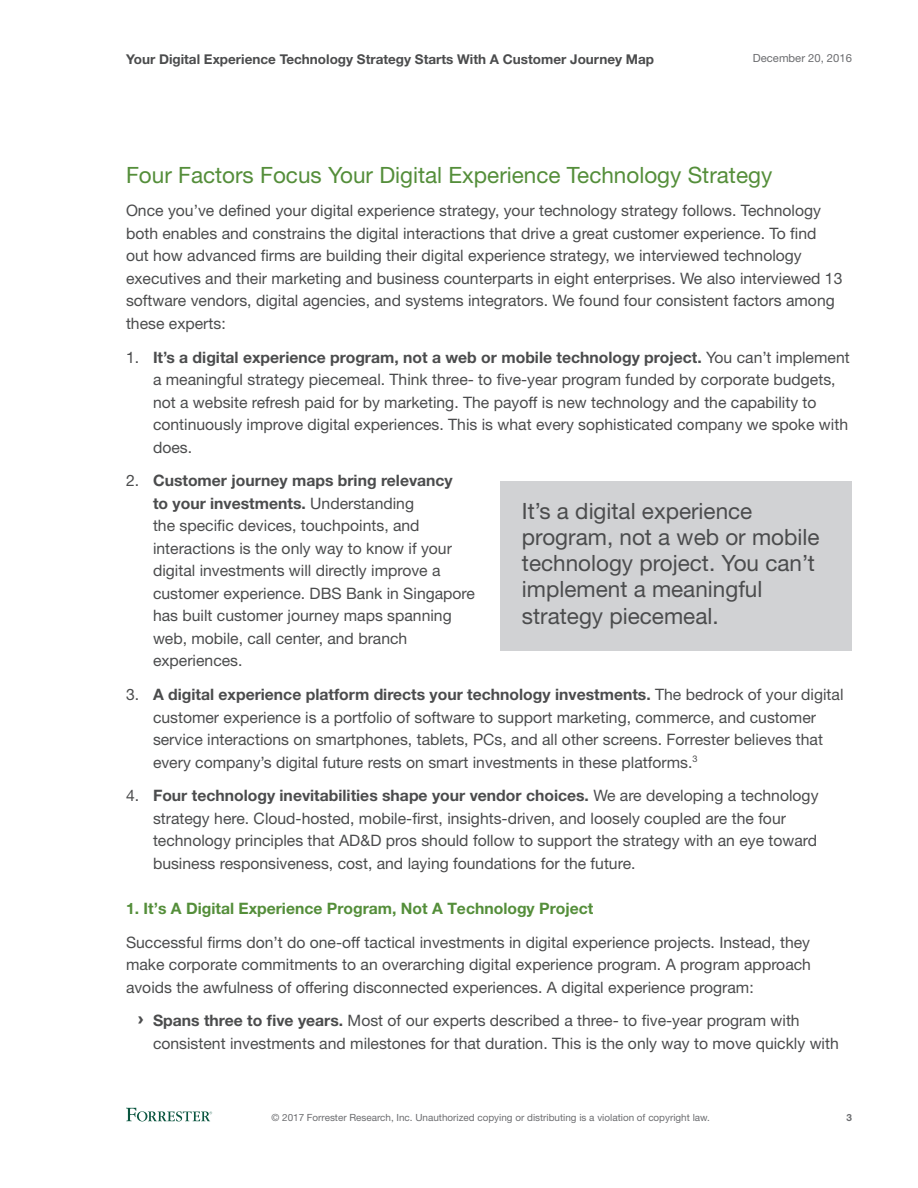
<style>
.page{position:relative;width:918px;height:1188px;background:#fff}
.page>*{position:absolute;margin:0;border:0;box-sizing:border-box;transform-origin:0 0}
.Pull_Quote_with_corr{font:22.5px/26.2px "Helvetica Neue LT Std";color:#4b4c4d}
.Heading_1{font:22.5px "Helvetica Neue LT Std";color:#548e3a}
.t1{font:15.75px/22.5px "Helvetica Neue LT Std";color:#4b4c4d}
.Heading_2{font:700 15.75px "Helvetica Neue LT Std";color:#548e3a}
.t2{font:700 13.5px "Helvetica Neue LT Std";color:#4b4c4d}
.t3{font:11.25px "Helvetica Neue LT Std";color:#6c6d70}
.t4{font:9.9px "Helvetica Neue LT Std";color:#6c6d70}
.t5{font:700 9.9px "Helvetica Neue LT Std";color:#6c6d70}
.s1{font-weight:700}
.s2{font-family:"Arial";font-weight:900}
</style>
<div class="page">
<svg style="left:126px;top:1108px;width:86px;height:13px"></svg>
<div style="left:500px;top:482px;width:352px;height:169px;background:#d1d2d4"></div>
<p class="t2" style="left:126px;top:50px;width:530px">Your Digital Experience Technology Strategy Starts With A Customer Journey Map</p>
<p class="t3" style="left:753px;top:51px;width:101px">December 20, 2016</p>
<p class="Heading_1" style="left:126px;top:161px;width:648px">Four Factors Focus Your Digital Experience Technology Strategy</p>
<p class="t1" style="left:126px;top:199px;width:718px">Once you’ve defined your digital experience strategy, your technology strategy follows. Technology both enables and constrains the digital interactions that drive a great customer experience. To find out how advanced firms are building their digital experience strategy, we interviewed technology executives and their marketing and business counterparts in eight enterprises. We also interviewed 13 software vendors, digital agencies, and systems integrators. We found four consistent factors among these experts:</p>
<p class="t1" style="left:153px;top:346px;width:698px;text-indent:-27px">1. <span class="s1">It’s a digital experience program, not a web or mobile technology project.</span> You can’t implement a meaningful strategy piecemeal. Think three- to five-year program funded by corporate budgets, not a website refresh paid for by marketing. The payoff is new technology and the capability to continuously improve digital experiences. This is what every sophisticated company we spoke with does.</p>
<p class="t1" style="left:153px;top:469px;width:324px;text-indent:-27px">2. <span class="s1">Customer journey maps bring relevancy<br>to your investments.</span> Understanding<br>the specific devices, touchpoints, and interactions is the only way to know if your digital investments will directly improve a customer experience. DBS Bank in Singapore has built customer journey maps spanning web, mobile, call center, and branch experiences.</p>
<p class="t1" style="left:153px;top:683px;width:692px;text-indent:-27px">3. <span class="s1">A digital experience platform directs your technology investments.</span> The bedrock of your digital customer experience is a portfolio of software to support marketing, commerce, and customer service interactions on smartphones, tablets, PCs, and all other screens. Forrester believes that every company’s digital future rests on smart investments in these platforms.<sup>3</sup></p>
<p class="t1" style="left:153px;top:784px;width:667px;text-indent:-27px">4. <span class="s1">Four technology inevitabilities shape your vendor choices.</span> We are developing a technology strategy here. Cloud-hosted, mobile-first, insights-driven, and loosely coupled are the four technology principles that AD&amp;D pros should follow to support the strategy with an eye toward business responsiveness, cost, and laying foundations for the future.</p>
<p class="Heading_2" style="left:126px;top:898px;width:469px">1. It’s A Digital Experience Program, Not A Technology Project</p>
<p class="t1" style="left:126px;top:931px;width:687px;text-align:justify">Successful firms don’t do one-off tactical investments in digital experience projects. Instead, they make corporate commitments to an overarching digital experience program. A program approach avoids the awfulness of offering disconnected experiences. A digital experience program:</p>
<p class="t1" style="left:153px;top:1009px;width:687px;text-indent:-15px"><span class="s2">›</span> <span class="s1">Spans three to five years.</span> Most of our experts described a three- to five-year program with consistent investments and milestones for that duration. This is the only way to move quickly with</p>
<p class="Pull_Quote_with_corr" style="left:522px;top:497px;width:299px">It’s a digital experience program, not a web or mobile technology project. You can’t implement a meaningful strategy piecemeal.</p>
<p class="t4" style="left:272px;top:1112px;width:440px">© 2017 Forrester Research, Inc. Unauthorized copying or distributing is a violation of copyright law.</p>
<p class="t5" style="left:846px;top:1112px;width:7px">3</p>
</div>
